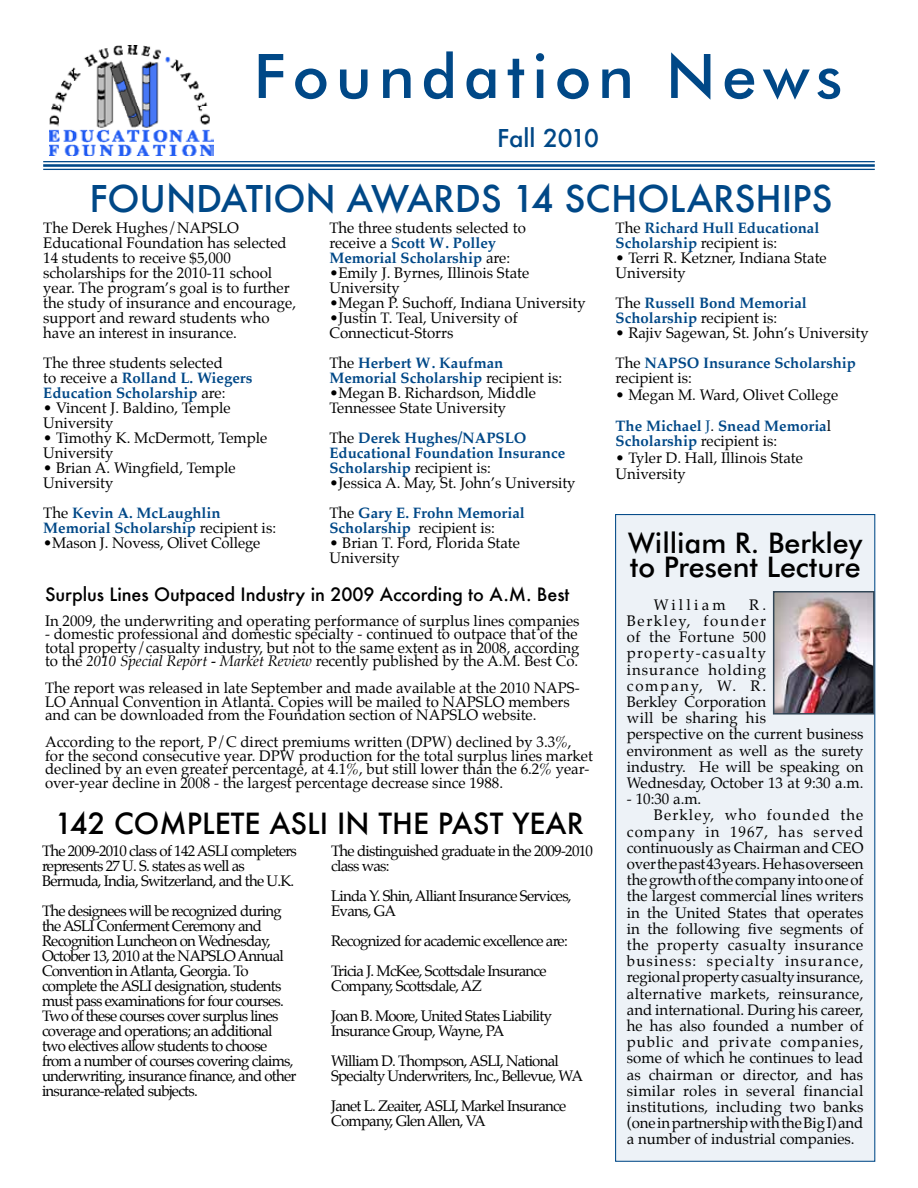
<style>
.page{position:relative;width:918px;height:1188px;background:#fff}
.page>*{position:absolute;margin:0;border:0;box-sizing:border-box;transform-origin:0 0}
.t1{font:500 61.5px "Futura BT";letter-spacing:.11em;color:#004887}
.t2{font:500 36px "Futura";letter-spacing:-.005em;color:#004887}
.t3{font:500 28.5px/24px "Futura BT";color:#000}
.t4{font:500 28.5px "Futura";color:#000}
.t5{font:500 24px "Futura";letter-spacing:-.005em;color:#004887}
.t6{font:500 18px "Futura";letter-spacing:-.005em;color:#000}
.t7{font:15px/15px "Palatino";color:#000}
.t8{font:15px/15px "Palatino";letter-spacing:-.05em;color:#000}
.t9{font:700 15px/15px "Palatino";color:#004887}
.t10{font:15px "Palatino";letter-spacing:.075em;color:#000}
.t11{font:15px "Palatino";letter-spacing:.025em;color:#000}
.t12{font:15px "Palatino";letter-spacing:.035em;color:#000}
.t13{font:15px "Palatino";letter-spacing:.06em;color:#000}
.t14{font:15px "Palatino";letter-spacing:.215em;color:#000}
.s1{font-weight:700;color:#004887}
.s2{font-weight:400;color:#000}
.s3{font-style:italic}
.s4{color:#004887}
</style>
<div class="page">
<hr style="left:43px;top:161px;width:832px;height:1px;background:#004887">
<hr style="left:43px;top:164px;width:832px;height:3px;background:#004887">
<hr style="left:43px;top:169px;width:832px;height:1px;background:#004887">
<div style="left:616px;top:515px;width:259px;height:646px;background:#edf2f7"></div>
<img style="left:49px;top:46px;width:164px;height:110px">
<img style="left:776px;top:594px;width:96px;height:118px">
<div style="left:773px;top:591px;width:102px;height:124px;border:2px solid #334757"></div>
<h1 class="t1" style="left:254px;top:39px;width:590px">Foundation News</h1>
<h3 class="t5" style="left:497px;top:122px;width:103px">Fall 2010</h3>
<h2 class="t2" style="left:89px;top:174px;width:522px">FOUN DATION AWARDS 14 SCHOL</h2>
<h2 class="t2" style="left:687px;top:174px;width:147px">ARSHIPS</h2>
<p class="t7" style="left:43px;top:221px;width:254px">The Derek Hughes/NAPSLO Educational Foundation has selected 14 students to receive $5,000 scholarships for the 2010-11 school year. The program’s goal is to further the study of insurance and encourage, support and reward students who have an interest in insurance.</p>
<p class="t7" style="left:43px;top:356px;width:211px">The three students selected<br>to receive a <span class="s1">Rolland L. Wiegers<br>Education Scholarship</span> are:</p>
<p class="t7" style="left:43px;top:401px;width:189px">• Vincent J. Baldino, Temple<br>University</p>
<p class="t7" style="left:43px;top:431px;width:226px">• Timothy K. McDermott, Temple<br>University</p>
<p class="t7" style="left:43px;top:461px;width:194px">• Brian A. Wingfield, Temple<br>University</p>
<p class="t9" style="left:43px;top:505px;width:234px"><span class="s2">The</span> Kevin A. McLaughlin<br>Memorial Scholarship <span class="s2">recipient is:</span></p>
<p class="t7" style="left:43px;top:536px;width:219px">•Mason J. Novess, Olivet College</p>
<p class="t7" style="left:329px;top:221px;width:198px">The three students selected to receive a <span class="s1">Scott W. Polley<br>Memorial Scholarship</span> are:</p>
<p class="t7" style="left:329px;top:266px;width:201px">•Emily J. Byrnes, Illinois State<br>University</p>
<p class="t7" style="left:329px;top:296px;width:258px">•Megan P. Suchoff, Indiana University</p>
<p class="t7" style="left:329px;top:311px;width:190px">•Justin T. Teal, University of<br>Connecticut-Storrs</p>
<p class="t9" style="left:329px;top:355px;width:234px"><span class="s2">The</span> Herbert W. Kaufman<br>Memorial Scholarship <span class="s2">recipient is:</span></p>
<p class="t7" style="left:329px;top:386px;width:208px">•Megan B. Richardson, Middle<br>Tennessee State University</p>
<p class="t9" style="left:329px;top:430px;width:237px"><span class="s2">The</span> Derek Hughes/NAPSLO<br>Educational Foundation Insurance<br>Scholarship <span class="s2">recipient is:</span></p>
<p class="t7" style="left:329px;top:468px;width:248px;line-height:30px">•Jessica A. May, St. John’s University<br>The <span class="s1">Gary E. Frohn Memorial</span></p>
<p class="t7" style="left:329px;top:521px;width:167px"><span class="s1">Scholarship</span> recipient is:</p>
<p class="t7" style="left:329px;top:536px;width:192px">• Brian T. Ford, Florida State<br>University</p>
<p class="t6" style="left:45px;top:582px;width:526px">Surplus Lines Outpaced Industry in 2009 According to A.M. Best</p>
<p class="t7" style="left:45px;top:613px;width:536px">In 2009, the underwriting and operating performance of surplus lines companies</p>
<p class="t7" style="left:45px;top:627px;width:536px;line-height:13.5px">- domestic professional and domestic specialty - continued to outpace that of the total property/casualty industry, but not to the same extent as in 2008, according to the <span class="s3">2010 Special Report - Market Review</span> recently published by the A.M. Best Co.</p>
<p class="t7" style="left:45px;top:681px;width:536px;line-height:13.5px">The report was released in late September and made available at the 2010 NAPS-<br>LO Annual Convention in Atlanta. Copies will be mailed to NAPSLO members and can be downloaded from the Foundation section of NAPSLO website.</p>
<p class="t7" style="left:45px;top:735px;width:550px;line-height:13.5px">According to the report, P/C direct premiums written (DPW) declined by 3.3%, for the second consecutive year. DPW production for the total surplus lines market declined by an even greater percentage, at 4.1%, but still lower than the 6.2% year&shy;over-year decline in 2008 - the largest percentage decrease since 1988.</p>
<h3 class="t4" style="left:55px;top:804px;width:531px">142 complete ASLI i n the past year</h3>
<p class="t8" style="left:42px;top:844px;width:257px">The 2009-2010 class of 142 ASLI completers represents 27 U. S. states as well as<br>Bermuda, India, Switzerland, and the U.K.</p>
<p class="t8" style="left:42px;top:904px;width:256px">The designees will be recognized during the ASLI Conferment Ceremony and Recognition Luncheon on Wednesday, October 13, 2010 at the NAPSLO Annual Convention in Atlanta, Georgia. To complete the ASLI designation, students must pass examinations for four courses.<br>Two of these courses cover surplus lines coverage and operations; an additional two electives allow students to choose from a number of courses covering claims, underwriting, insurance finance, and other insurance-related subjects.</p>
<p class="t8" style="left:331px;top:844px;width:263px">The distinguished graduate in the 2009-2010 class was:</p>
<p class="t8" style="left:331px;top:889px;width:242px">Linda Y. Shin, Alliant Insurance Services,<br>Evans, GA</p>
<p class="t8" style="left:331px;top:926px;width:238px;line-height:30px">Recognized for academic excellence are:<br>Tricia J. McKee, Scottsdale Insurance</p>
<p class="t8" style="left:331px;top:971px;width:222px;line-height:30px">Company, Scottsdale, AZ<br>Joan B. Moore, United States Liability</p>
<p class="t8" style="left:331px;top:1016px;width:229px;line-height:30px">Insurance Group, Wayne, PA<br>William D. Thompson, ASLI, National</p>
<p class="t8" style="left:331px;top:1061px;width:253px;line-height:30px">Specialty Underwriters, Inc., Bellevue, WA<br>Janet L. Zeaiter, ASLI, Markel Insurance</p>
<p class="t8" style="left:331px;top:1114px;width:156px">Company, Glen Allen, VA</p>
<p class="t9" style="left:616px;top:220px;width:205px"><span class="s2">The</span> Richard Hull Educational<br>Scholarship <span class="s2">recipient is:</span></p>
<p class="t7" style="left:616px;top:251px;width:213px">• Terri R. Ketzner, Indiana State<br>University</p>
<p class="t9" style="left:616px;top:295px;width:193px"><span class="s2">The</span> Russell Bond Memorial<br>Scholarship <span class="s2">recipient is:</span></p>
<p class="t7" style="left:616px;top:318px;width:255px;line-height:30px">• Rajiv Sagewan, St. John’s University<br>The <span class="s1">NAPSO Insurance Scholarship</span></p>
<p class="t7" style="left:616px;top:371px;width:78px">recipient is:</p>
<p class="t7" style="left:616px;top:379px;width:224px;line-height:31.5px">• Megan M. Ward, Olivet College<br><span class="s1">The Michael</span> <span class="s4">J</span>. <span class="s1">Snead Memoria</span>l</p>
<p class="t7" style="left:616px;top:434px;width:163px"><span class="s1">Scholarship</span> recipient is:</p>
<p class="t7" style="left:616px;top:449px;width:189px;line-height:16.5px">• Tyler D. Hall, Illinois State<br>University</p>
<h3 class="t3" style="left:628px;top:531px;width:236px">William R. Berkley to Present Lecture</h3>
<p class="t14" style="left:654px;top:592px;width:73px">William</p>
<p class="t7" style="left:627px;top:596px;width:238px;line-height:16.2px;text-indent:122px">R.<br>Berkley, founder<br>of the Fortune 500 property-casualty<br>insurance holding<br>company, W. R.<br>Berkley Corporation<br>will be sharing his<br>perspective on the current business environment as well as the surety industry. He will be speaking on<br>Wednesday, October 13 at 9:30 a.m.</p>
<p class="t7" style="left:627px;top:791px;width:76px">- 10:30 a.m.</p>
<p class="t10" style="left:654px;top:803px;width:211px">Berkley, who founded the</p>
<p class="t10" style="left:627px;top:819px;width:238px">company in 1967, has served</p>
<p class="t7" style="left:627px;top:840px;width:238px">continuously as Chairman and CEO</p>
<p class="t7" style="left:627px;top:856px;width:238px">over the past 43 years. He has overseen</p>
<p class="t7" style="left:627px;top:872px;width:238px">the growth of the company into one of</p>
<p class="t7" style="left:627px;top:889px;width:238px">the largest commercial lines writers</p>
<p class="t7" style="left:627px;top:905px;width:238px">in the United States that operates</p>
<p class="t7" style="left:627px;top:921px;width:238px">in the following five segments of</p>
<p class="t12" style="left:627px;top:932px;width:238px">the property casualty insurance</p>
<p class="t10" style="left:627px;top:949px;width:238px">business: specialty insurance,</p>
<p class="t7" style="left:627px;top:970px;width:238px">regional property casualty insurance,</p>
<p class="t11" style="left:627px;top:981px;width:238px">alternative markets, reinsurance,</p>
<p class="t7" style="left:627px;top:1002px;width:238px">and international. During his career,</p>
<p class="t7" style="left:627px;top:1018px;width:238px">he has also founded a number of</p>
<p class="t13" style="left:627px;top:1030px;width:238px">public and private companies,</p>
<p class="t7" style="left:627px;top:1051px;width:238px">some of which he continues to lead</p>
<p class="t7" style="left:627px;top:1067px;width:238px">as chairman or director, and has</p>
<p class="t11" style="left:627px;top:1078px;width:238px">similar roles in several financial</p>
<p class="t7" style="left:627px;top:1099px;width:238px">institutions, including two banks</p>
<p class="t7" style="left:627px;top:1115px;width:238px">(one in partnership with the Big I) and</p>
<p class="t7" style="left:627px;top:1132px;width:229px">a number of industrial companies.</p>
</div>
